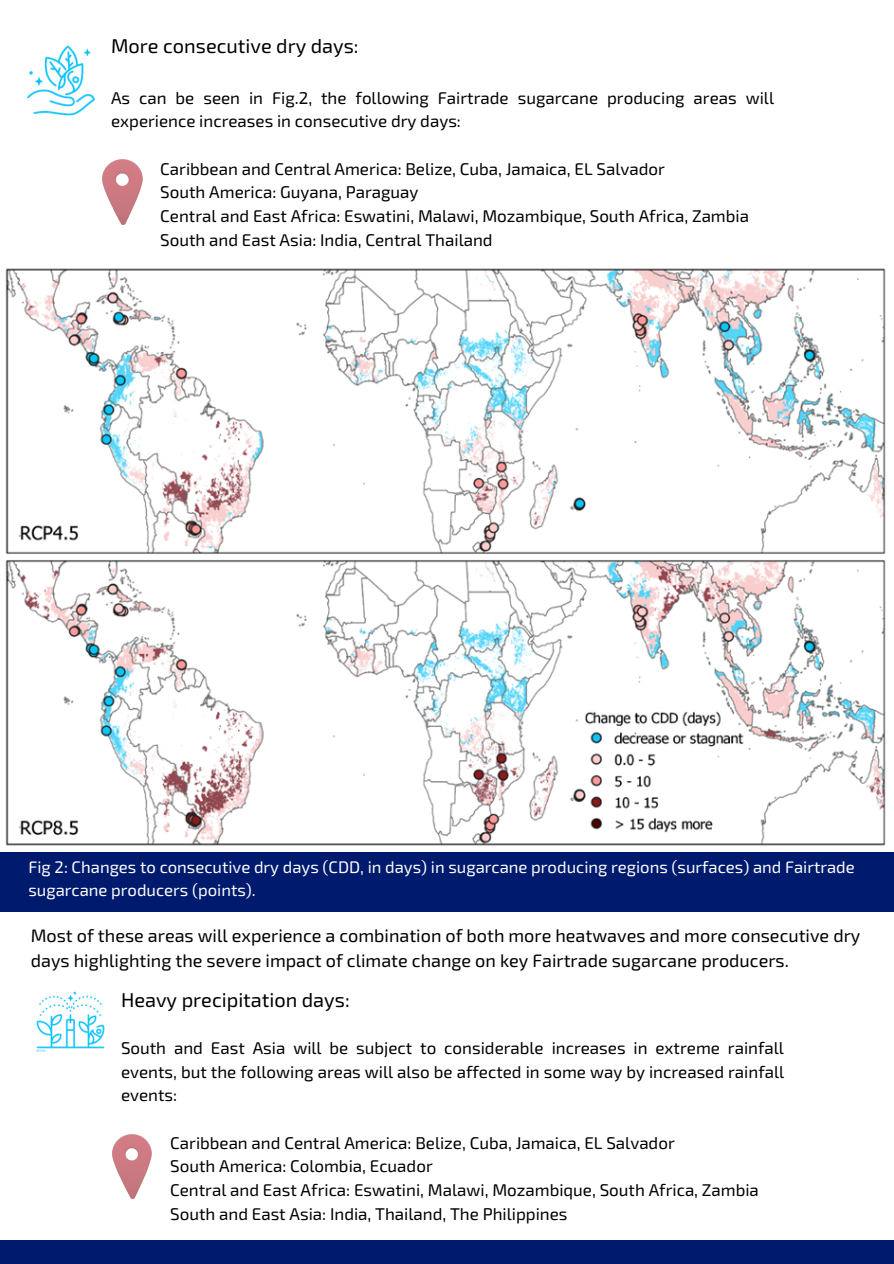
<style>
.page{position:relative;width:894px;height:1264px;background:#fff}
.page>*{position:absolute;margin:0;border:0;box-sizing:border-box;transform-origin:0 0}
.t1{font:19.95px "Exo 2";color:#000}
.t2{font:18px/24.8px "Exo 2";color:#000}
.t3{font:16.95px/23.7px "Exo 2";color:#000}
.t4{font:16.65px/22.5px "Exo 2";color:#fdfdfd}
</style>
<div class="page">
<img style="left:102px;top:160px;width:40px;height:64px">
<img style="left:27px;top:45px;width:68px;height:71px">
<div style="left:0;top:481px;width:893px;height:430px;background:#001b6e"></div>
<div style="left:0;top:1240px;width:893px;height:23px;background:#001b6e"></div>
<img style="left:0;top:268px;width:893px;height:583px">
<img style="left:112px;top:1134px;width:40px;height:64px">
<img style="left:36px;top:991px;width:69px;height:61px">
<p class="t1" style="left:111px;top:33px;width:249px">More consecutive dry days:</p>
<p class="t3" style="left:111px;top:85px;width:664px">As can be seen in Fig.2, the following Fairtrade sugarcane producing areas will experience increases in consecutive dry days:</p>
<p class="t3" style="left:160px;top:156px;width:506px">Caribbean and Central America: Belize, Cuba, Jamaica, EL Salvador</p>
<p class="t3" style="left:160px;top:180px;width:260px">South America: Guyana, Paraguay</p>
<p class="t3" style="left:160px;top:203px;width:590px">Central and East Africa: Eswatini, Malawi, Mozambique, South Africa, Zambia</p>
<p class="t3" style="left:160px;top:227px;width:334px">South and East Asia: India, Central Thailand</p>
<p class="t4" style="left:28px;top:855px;width:827px">Fig 2: Changes to consecutive dry days (CDD, in days) in sugarcane producing regions (surfaces) and Fairtrade sugarcane producers (points).</p>
<p class="t2" style="left:31px;top:922px;width:830px">Most of these areas will experience a combination of both more heatwaves and more consecutive dry days highlighting the severe impact of climate change on key Fairtrade sugarcane producers.</p>
<p class="t1" style="left:121px;top:986px;width:230px">Heavy precipitation days:</p>
<p class="t3" style="left:121px;top:1035px;width:664px;text-align:justify">South and East Asia will be subject to considerable increases in extreme rainfall events, but the following areas will also be affected in some way by increased rainfall events:</p>
<p class="t3" style="left:170px;top:1129px;width:506px">Caribbean and Central America: Belize, Cuba, Jamaica, EL Salvador</p>
<p class="t3" style="left:170px;top:1153px;width:264px">South America: Colombia, Ecuador</p>
<p class="t3" style="left:170px;top:1177px;width:590px">Central and East Africa: Eswatini, Malawi, Mozambique, South Africa, Zambia</p>
<p class="t3" style="left:170px;top:1200px;width:399px">South and East Asia: India, Thailand, The Philippines</p>
</div>
